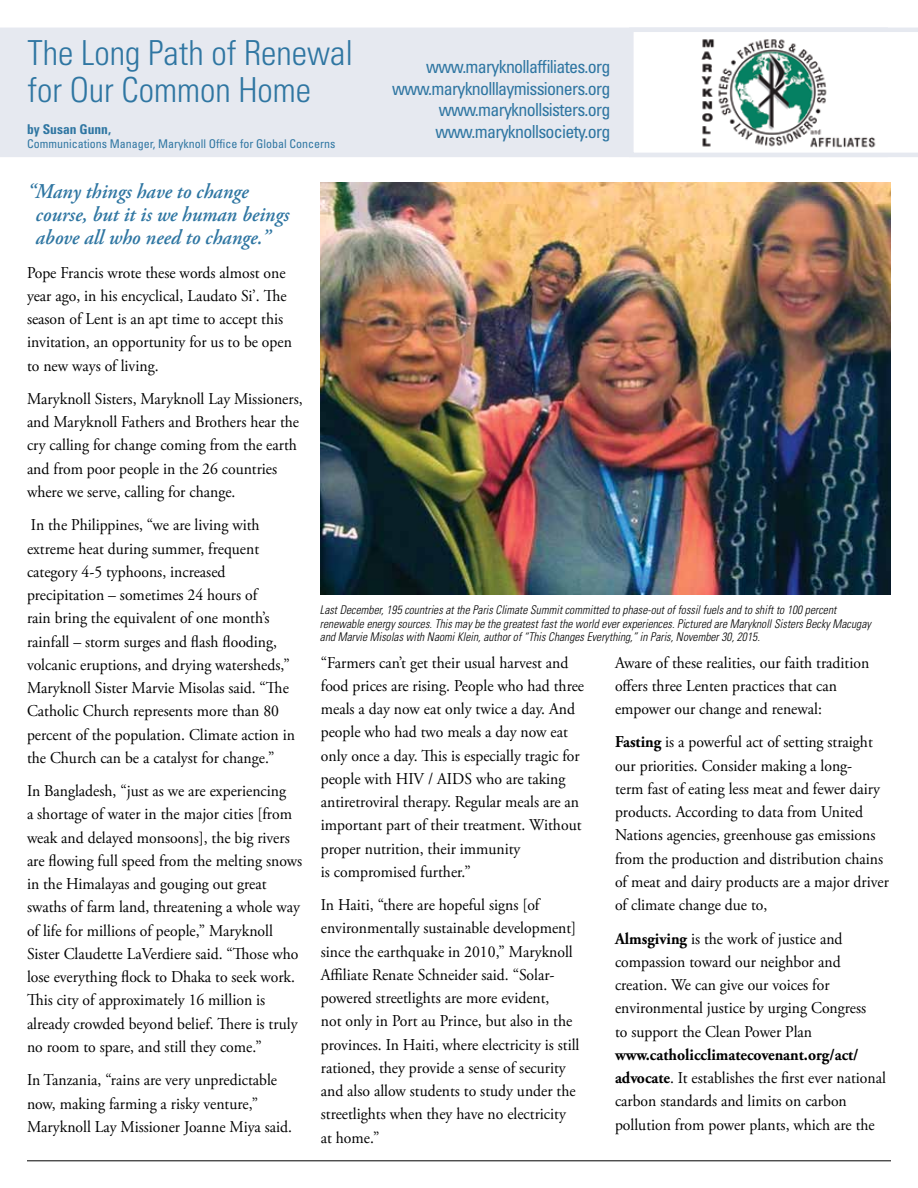
<style>
.page{position:relative;width:918px;height:1188px;background:#fff}
.page>*{position:absolute;margin:0;border:0;box-sizing:border-box;transform-origin:0 0}
.t1{font:300 condensed 34.5px/37.5px "Univers";color:#2f76a2}
.t2{font:italic 600 21px/23.2px "Adobe Garamond Pro";color:#2f76a2;scale:.95 1}
.t3{font:condensed 18px/21.6px "Univers";letter-spacing:-.04em;color:#2f76a2;text-align:right}
.t4{font:16.5px/23.2px "Adobe Garamond Pro";color:#000;scale:.95 1}
.t5{font:700 condensed 13.5px "Univers";color:#2f76a2}
.t6{font:italic 300 condensed 12px/13.5px "Univers";letter-spacing:.005em;color:#000;scale:.95 1}
.t7{font:condensed 12px "Univers";color:#2f76a2}
.s1{font-weight:700}
</style>
<div class="page">
<hr style="left:27px;top:1161px;width:864px;height:1px;background:#000">
<img style="left:321px;top:183px;width:569px;height:411px">
<div style="left:0;top:28px;width:629px;height:129px;background:#e6e9f0"></div>
<svg style="left:629px;top:28px;width:289px;height:129px"></svg>
<img style="left:687px;top:37px;width:196px;height:112px">
<h1 class="t1" style="left:28px;top:34px;width:327px">The Long Path of Renewal for Our Common Home</h1>
<p class="t3" style="left:392px;top:56px;width:220px">www.maryknollaffiliates.org www.maryknolllaymissioners.org www.maryknollsisters.org</p>
<p class="t5" style="left:27px;top:121px;width:85px">by Susan Gunn,</p>
<p class="t3" style="left:435px;top:121px;width:177px">www.maryknollsociety.org</p>
<p class="t7" style="left:27px;top:137px;width:310px">Communications Manager, Maryknoll Office for Global Concerns</p>
<p class="t2" style="left:36px;top:180px;width:268px;text-indent:-9px">“Many things have to change course, but it is we human beings above all who need to change.”</p>
<p class="t4" style="left:27px;top:261px;width:280px">Pope Francis wrote these words almost one year ago, in his encyclical, Laudato Si’. The season of Lent is an apt time to accept this invitation, an opportunity for us to be open to new ways of living.</p>
<p class="t4" style="left:27px;top:388px;width:292px">Maryknoll Sisters, Maryknoll Lay Missioners, and Maryknoll Fathers and Brothers hear the cry calling for change coming from the earth and from poor people in the 26 countries where we serve, calling for change.</p>
<p class="t4" style="left:27px;top:514px;width:284px">In the Philippines, “we are living with extreme heat during summer, frequent category 4-5 typhoons, increased precipitation – sometimes 24 hours of<br>rain bring the equivalent of one month’s rainfall – storm surges and flash flooding, volcanic eruptions, and drying watersheds,” Maryknoll Sister Marvie Misolas said. “The Catholic Church represents more than 80 percent of the population. Climate action in the Church can be a catalyst for change.”</p>
<p class="t4" style="left:27px;top:780px;width:291px">In Bangladesh, “just as we are experiencing<br>a shortage of water in the major cities [from weak and delayed monsoons], the big rivers are flowing full speed from the melting snows in the Himalayas and gouging out great swaths of farm land, threatening a whole way of life for millions of people,” Maryknoll Sister Claudette LaVerdiere said. “Those who lose everything flock to Dhaka to seek work.<br>This city of approximately 16 million is already crowded beyond belief. There is truly no room to spare, and still they come.”</p>
<p class="t4" style="left:27px;top:1069px;width:281px">In Tanzania, “rains are very unpredictable now, making farming a risky venture,”<br>Maryknoll Lay Missioner Joanne Miya said.</p>
<p class="t6" style="left:320px;top:603px;width:582px">Last December, 195 countries at the Paris Climate Summit committed to phase-out of fossil fuels and to shift to 100 percent renewable energy sources. This may be the greatest fast the world ever experiences. Pictured are Maryknoll Sisters Becky Macugay and Marvie Misolas with Naomi Klein, author of “This Changes Everything,” in Paris, November 30, 2015.</p>
<p class="t4" style="left:321px;top:651px;width:279px">“Farmers can’t get their usual harvest and food prices are rising. People who had three meals a day now eat only twice a day. And people who had two meals a day now eat only once a day. This is especially tragic for people with HIV / AIDS who are taking antiretroviral therapy. Regular meals are an important part of their treatment. Without proper nutrition, their immunity<br>is compromised further.”</p>
<p class="t4" style="left:321px;top:894px;width:274px">In Haiti, “there are hopeful signs [of environmentally sustainable development] since the earthquake in 2010,” Maryknoll Affiliate Renate Schneider said. “Solar&shy;powered streetlights are more evident,<br>not only in Port au Prince, but also in the provinces. In Haiti, where electricity is still rationed, they provide a sense of security and also allow students to study under the streetlights when they have no electricity at home.”</p>
<p class="t4" style="left:615px;top:651px;width:269px">Aware of these realities, our faith tradition offers three Lenten practices that can empower our change and renewal:</p>
<p class="t4" style="left:615px;top:731px;width:290px"><span class="s1">Fasting</span> is a powerful act of setting straight our priorities. Consider making a long-<br>term fast of eating less meat and fewer dairy products. According to data from United Nations agencies, greenhouse gas emissions from the production and distribution chains of meat and dairy products are a major driver of climate change due to,</p>
<p class="t4" style="left:615px;top:927px;width:266px"><span class="s1">Almsgiving</span> is the work of justice and compassion toward our neighbor and creation. We can give our voices for environmental justice by urging Congress to support the Clean Power Plan</p>
<p class="t4" style="left:615px;top:1044px;width:287px"><span class="s1">www.catholicclimatecovenant.org/act/ advocate</span>. It establishes the first ever national carbon standards and limits on carbon pollution from power plants, which are the</p>
</div>
